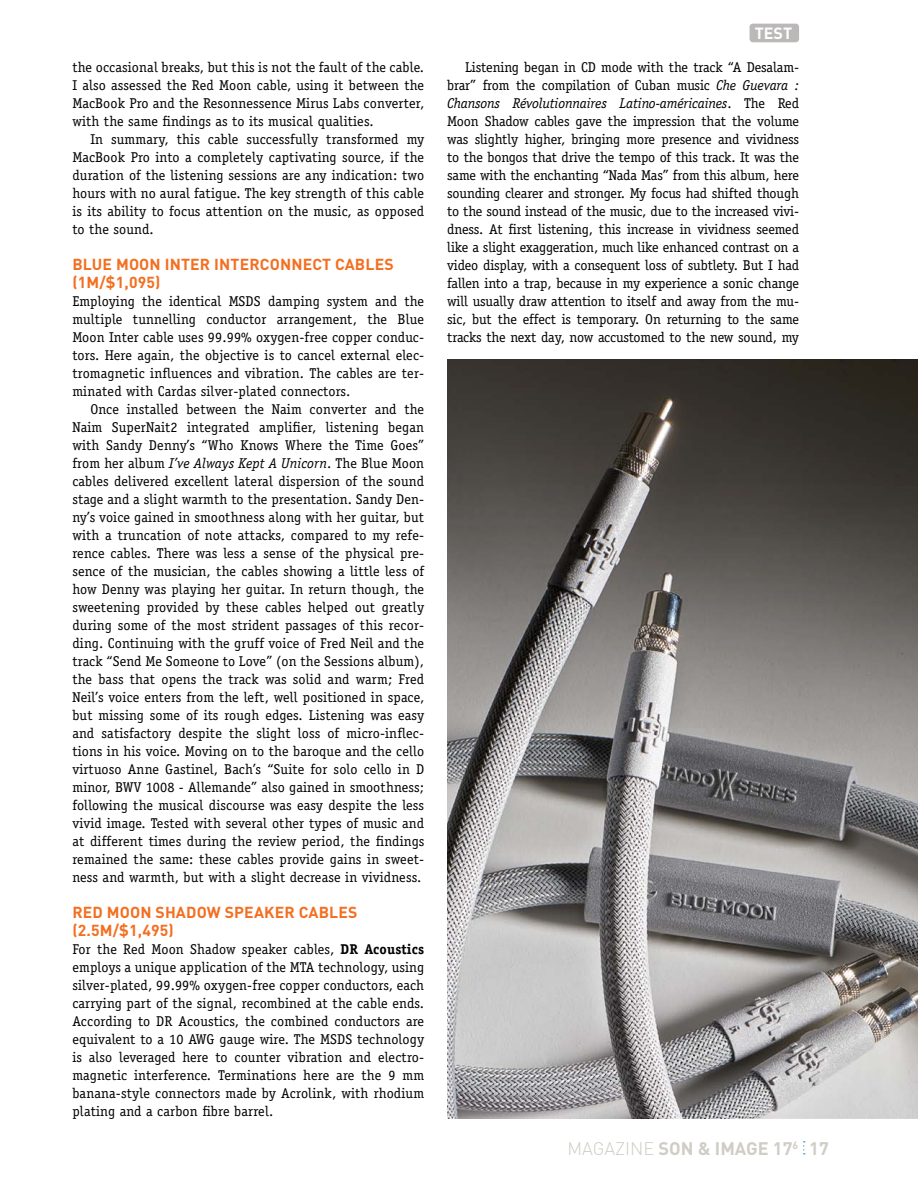
<style>
.page{position:relative;width:918px;height:1188px;background:#fff}
.page>*{position:absolute;margin:0;border:0;box-sizing:border-box;transform-origin:0 0}
.t1{font:700 18px "DIN";color:#cfcdc5}
.t2{font:700 16.05px "DIN";color:#fff}
.t3{font:700 15.75px/18px "DIN";letter-spacing:.01em;color:#f36f21}
.t4{font:14.25px/18px "Officina Serif";letter-spacing:.01em;color:#000;text-align:justify}
.s1{font-style:italic}
.s2{font-weight:700}
.s3{font-weight:300}
</style>
<div class="page">
<svg style="left:803px;top:1141px;width:2px;height:14px"></svg>
<img style="left:447px;top:360px;width:471px;height:759px">
<div style="left:750px;top:24px;width:49px;height:18px;background:#bbb8b8;border-radius:3px"></div>
<p class="t4" style="left:72px;top:59px;width:353px">the occasional breaks, but this is not the fault of the cable.<br>I also assessed the Red Moon cable, using it between the MacBook Pro and the Resonnessence Mirus Labs converter, with the same findings as to its musical qualities.</p>
<p class="t4" style="left:72px;top:131px;width:353px;text-indent:18px">In summary, this cable successfully transformed my MacBook Pro into a completely captivating source, if the duration of the listening sessions are any indication: two hours with no aural fatigue. The key strength of this cable is its ability to focus attention on the music, as opposed to the sound.</p>
<p class="t3" style="left:72px;top:256px;width:323px">BLUE MOON INTER INTERCONNECT CABLES (1M/$1,095)</p>
<p class="t4" style="left:72px;top:293px;width:353px">Employing the identical MSDS damping system and the multiple tunnelling conductor arrangement, the Blue Moon Inter cable uses 99.99% oxygen-free copper conduc&shy;tors. Here again, the objective is to cancel external elec&shy;tromagnetic influences and vibration. The cables are ter&shy;minated with Cardas silver-plated connectors.</p>
<p class="t4" style="left:72px;top:401px;width:353px;text-indent:18px">Once installed between the Naim converter and the Naim SuperNait2 integrated amplifier, listening began with Sandy Denny’s “Who Knows Where the Time Goes” from her album <span class="s1">I’ve Always Kept A Unicorn</span>. The Blue Moon cables delivered excellent lateral dispersion of the sound stage and a slight warmth to the presentation. Sandy Den&shy;ny’s voice gained in smoothness along with her guitar, but with a truncation of note attacks, compared to my refe&shy;rence cables. There was less a sense of the physical pre&shy;sence of the musician, the cables showing a little less of how Denny was playing her guitar. In return though, the sweetening provided by these cables helped out greatly during some of the most strident passages of this recor&shy;ding. Continuing with the gruff voice of Fred Neil and the track “Send Me Someone to Love” (on the Sessions album), the bass that opens the track was solid and warm; Fred Neil’s voice enters from the left, well positioned in space, but missing some of its rough edges. Listening was easy and satisfactory despite the slight loss of micro-inflec&shy;tions in his voice. Moving on to the baroque and the cello virtuoso Anne Gastinel, Bach’s “Suite for solo cello in D minor, BWV 1008 - Allemande” also gained in smoothness; following the musical discourse was easy despite the less vivid image. Tested with several other types of music and at different times during the review period, the findings remained the same: these cables provide gains in sweet&shy;ness and warmth, but with a slight decrease in vividness.</p>
<p class="t3" style="left:72px;top:904px;width:287px">RED MOON SHADOW SPEAKER CABLES (2.5M/$1,495)</p>
<p class="t4" style="left:72px;top:941px;width:353px">For the Red Moon Shadow speaker cables, <span class="s2">DR Acoustics </span>employs a unique application of the MTA technology, using silver-plated, 99.99% oxygen-free copper conductors, each carrying part of the signal, recombined at the cable ends.<br>According to DR Acoustics, the combined conductors are equivalent to a 10 AWG gauge wire. The MSDS technology is also leveraged here to counter vibration and electro&shy;magnetic interference. Terminations here are the 9 mm banana-style connectors made by Acrolink, with rhodium plating and a carbon fibre barrel.</p>
<p class="t2" style="left:755px;top:26px;width:39px">TEST</p>
<p class="t4" style="left:447px;top:59px;width:353px;text-indent:18px">Listening began in CD mode with the track “A Desalam&shy;brar” from the compilation of Cuban music <span class="s1">Che Guevara :<br>Chansons Révolutionnaires Latino-américaines</span>. The Red Moon Shadow cables gave the impression that the volume was slightly higher, bringing more presence and vividness to the bongos that drive the tempo of this track. It was the same with the enchanting “Nada Mas” from this album, here sounding clearer and stronger. My focus had shifted though to the sound instead of the music, due to the increased vivi&shy;dness. At first listening, this increase in vividness seemed like a slight exaggeration, much like enhanced contrast on a video display, with a consequent loss of subtlety. But I had fallen into a trap, because in my experience a sonic change will usually draw attention to itself and away from the mu&shy;sic, but the effect is temporary. On returning to the same tracks the next day, now accustomed to the new sound, my</p>
<p class="t1" style="left:568px;top:1140px;width:263px"><span class="s3">MAGAZINE</span> SON &amp; IMAGE 17<sup>6</sup> 17</p>
</div>
